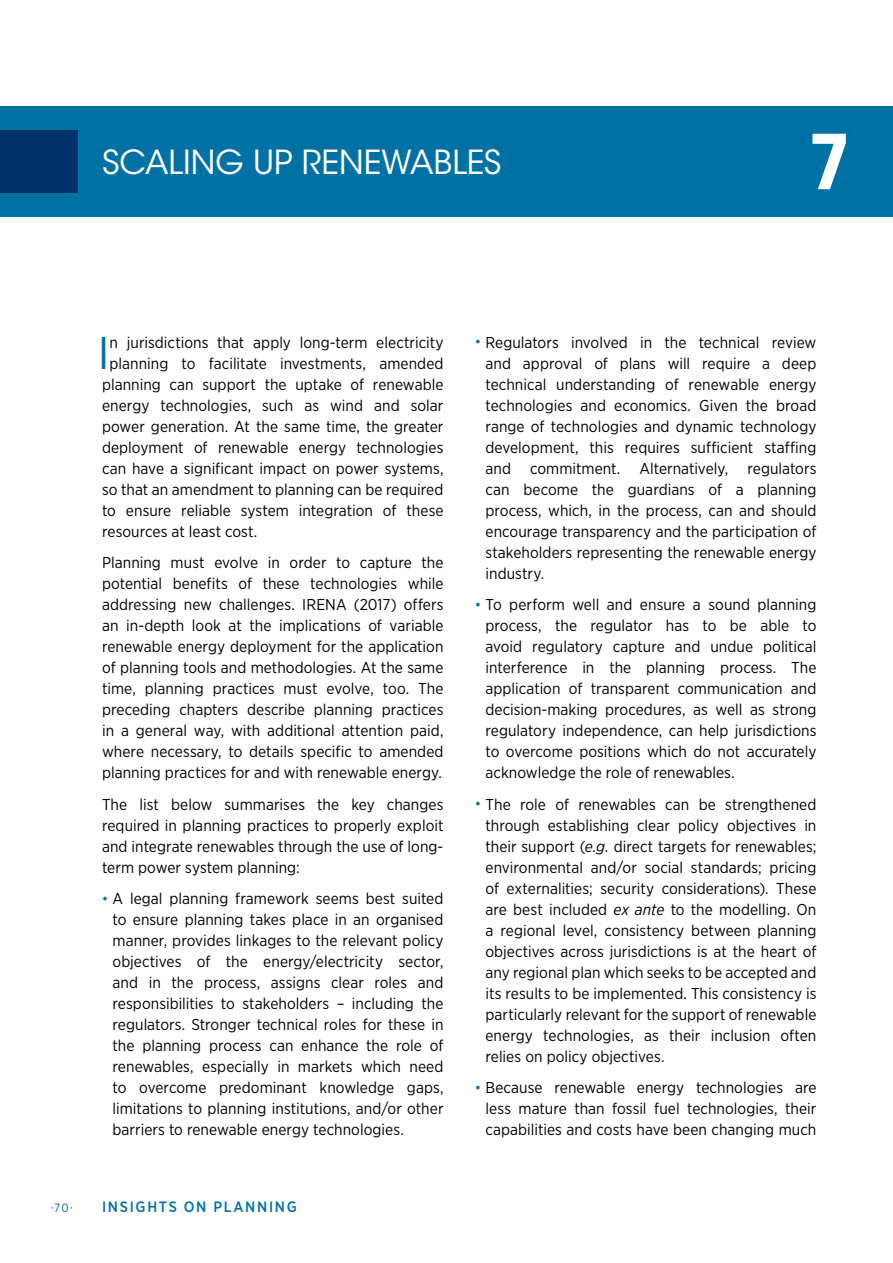
<style>
.page{position:relative;width:893px;height:1263px;background:#fff}
.page>*{position:absolute;margin:0;border:0;box-sizing:border-box;transform-origin:0 0}
.t1{font:700 condensed 75px "ITC Avant Garde Std";color:#fff}
.t2{font:45.75px "Gotham Narrow";color:#0071a5}
.t3{font:33px "ITC Avant Garde Std";letter-spacing:-.005em;color:#fff}
.t4{font:15.75px/21px "Gotham Narrow";letter-spacing:.005em;color:#000;text-align:justify}
.t5{font:500 15px "Gotham Narrow";letter-spacing:.11em;color:#0071a5}
.t6{font:6px "Gotham Narrow";color:#0071a5}
.s1{font-weight:700;font-size:12.6px;color:#0071a5}
.s2{font-size:12px}
.s3{font-style:italic}
</style>
<div class="page">
<div style="left:0;top:106px;width:893px;height:111px;background:#0071a5"></div>
<h3 class="t3" style="left:102px;top:142px;width:401px">SCALING UP RENEWABLES</h3>
<h1 class="t1" style="left:808px;top:114px;width:43px">7</h1>
<h2 class="t2" style="left:98px;top:324px;width:13px">I</h2>
<p class="t4" style="left:110px;top:331px;width:335px">n jurisdictions that apply long-term electricity</p>
<p class="t4" style="left:110px;top:352px;width:335px">planning to facilitate investments, amended</p>
<p class="t4" style="left:102px;top:373px;width:343px">planning can support the uptake of renewable</p>
<p class="t4" style="left:102px;top:394px;width:343px">energy technologies, such as wind and solar</p>
<p class="t4" style="left:102px;top:415px;width:343px">power generation. At the same time, the greater</p>
<p class="t4" style="left:102px;top:436px;width:343px">deployment of renewable energy technologies</p>
<p class="t4" style="left:102px;top:457px;width:343px">can have a significant impact on power systems,</p>
<p class="t4" style="left:102px;top:478px;width:343px">so that an amendment to planning can be required</p>
<p class="t4" style="left:102px;top:499px;width:343px">to ensure reliable system integration of these</p>
<p class="t4" style="left:102px;top:520px;width:157px">resources at least cost.</p>
<p class="t4" style="left:102px;top:552px;width:343px">Planning must evolve in order to capture the potential benefits of these technologies while addressing new challenges. IRENA (2017) offers an in-depth look at the implications of variable renewable energy deployment for the application of planning tools and methodologies. At the same time, planning practices must evolve, too. The preceding chapters describe planning practices in a general way, with additional attention paid, where necessary, to details specific to amended planning practices for and with renewable energy.</p>
<p class="t4" style="left:102px;top:793px;width:343px">The list below summarises the key changes required in planning practices to properly exploit and integrate renewables through the use of long&shy;term power system planning:</p>
<p class="t4" style="left:113px;top:888px;width:332px;text-indent:-10px"><span class="s1">•</span> A legal planning framework seems best suited to ensure planning takes place in an organised manner, provides linkages to the relevant policy objectives of the energy/electricity sector, and in the process, assigns clear roles and responsibilities to stakeholders – including the regulators. Stronger technical roles for these in the planning process can enhance the role of renewables, especially in markets which need to overcome predominant knowledge gaps, limitations to planning institutions, and/or other barriers to renewable energy technologies.</p>
<p class="t6" style="left:51px;top:1204px;width:23px">•<span class="s2">70</span> •</p>
<p class="t5" style="left:102px;top:1197px;width:196px">INSIGHTS ON PLANNING</p>
<p class="t4" style="left:485px;top:331px;width:332px;text-indent:-10px"><span class="s1">•</span> Regulators involved in the technical review and approval of plans will require a deep technical understanding of renewable energy technologies and economics. Given the broad range of technologies and dynamic technology development, this requires sufficient staffing and commitment. Alternatively, regulators can become the guardians of a planning process, which, in the process, can and should encourage transparency and the participation of stakeholders representing the renewable energy industry.</p>
<p class="t4" style="left:485px;top:594px;width:332px;text-indent:-10px"><span class="s1">•</span> To perform well and ensure a sound planning process, the regulator has to be able to avoid regulatory capture and undue political interference in the planning process. The application of transparent communication and decision-making procedures, as well as strong regulatory independence, can help jurisdictions to overcome positions which do not accurately acknowledge the role of renewables.</p>
<p class="t4" style="left:485px;top:793px;width:332px;text-indent:-10px"><span class="s1">•</span> The role of renewables can be strengthened through establishing clear policy objectives in their support (<span class="s3">e.g.</span> direct targets for renewables; environmental and/or social standards; pricing of externalities; security considerations). These are best included <span class="s3">ex ante</span> to the modelling. On a regional level, consistency between planning objectives across jurisdictions is at the heart of any regional plan which seeks to be accepted and its results to be implemented. This consistency is particularly relevant for the support of renewable energy technologies, as their inclusion often relies on policy objectives.</p>
<p class="t4" style="left:485px;top:1077px;width:332px;text-indent:-10px"><span class="s1">•</span> Because renewable energy technologies are less mature than fossil fuel technologies, their capabilities and costs have been changing much</p>
</div>
